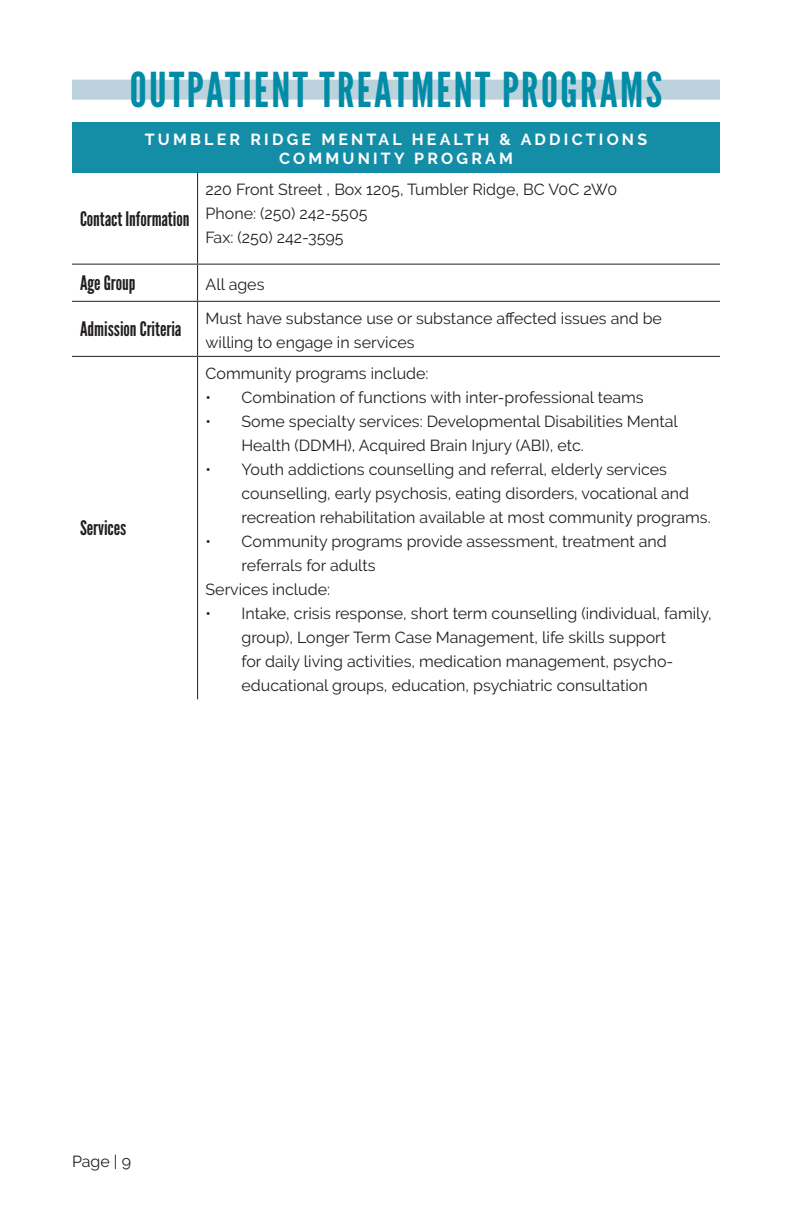
<style>
.page{position:relative;width:792px;height:1224px;background:#fff}
.page>*{position:absolute;margin:0;border:0;box-sizing:border-box;transform-origin:0 0}
.Title_Heading{font:48px "League Gothic";letter-spacing:.05em;color:#008ca7}
.Body_Text{font:20px "League Gothic";color:#231f20}
.Body_Text-2{font:16px/24px "Raleway";color:#231f20}
.Subheaading{font:700 16px/19.2px "Raleway";letter-spacing:.2em;color:#fff;text-align:center}
.Bullet_Points{font:16px "Raleway";color:#231f20}
</style>
<div class="page">
<div style="left:72px;top:80px;width:648px;height:20px;background:#bcd2dd"></div>
<div style="left:72px;top:122px;width:648px;height:50px;background:#148da7"></div>
<hr style="left:197px;top:172px;width:1px;height:92px;background:#231f20">
<hr style="left:72px;top:264px;width:126px;height:1px;background:#231f20">
<hr style="left:198px;top:264px;width:522px;height:1px;background:#231f20">
<hr style="left:197px;top:265px;width:1px;height:36px;background:#231f20">
<hr style="left:72px;top:301px;width:126px;height:1px;background:#231f20">
<hr style="left:198px;top:301px;width:522px;height:1px;background:#231f20">
<hr style="left:197px;top:302px;width:1px;height:54px;background:#231f20">
<hr style="left:72px;top:356px;width:126px;height:1px;background:#231f20">
<hr style="left:198px;top:356px;width:522px;height:1px;background:#231f20">
<hr style="left:197px;top:357px;width:1px;height:342px;background:#231f20">
<p class="Title_Heading" style="left:130px;top:62px;width:534px">OUTPATIENT TREATMENT PROGRAMS</p>
<p class="Subheaading" style="left:145px;top:130px;width:504px">TUMBLER RIDGE MENTAL HEALTH &amp; ADDICTIONS<br>COMMUNITY PROGRAM</p>
<p class="Body_Text" style="left:80px;top:207px;width:111px">Contact Information</p>
<p class="Body_Text-2" style="left:206px;top:178px;width:413px">220 Front Street , Box 1205, Tumbler Ridge, BC V0C 2W0</p>
<p class="Body_Text-2" style="left:206px;top:202px;width:163px">Phone: (250) 242-5505</p>
<p class="Body_Text-2" style="left:206px;top:226px;width:139px">Fax: (250) 242-3595</p>
<p class="Body_Text" style="left:80px;top:271px;width:57px">Age Group</p>
<p class="Bullet_Points" style="left:206px;top:275px;width:60px">All ages</p>
<p class="Body_Text" style="left:80px;top:317px;width:103px">Admission Criteria</p>
<p class="Body_Text-2" style="left:206px;top:307px;width:458px">Must have substance use or substance affected issues and be willing to engage in services</p>
<p class="Body_Text" style="left:80px;top:516px;width:48px">Services</p>
<p class="Body_Text-2" style="left:206px;top:362px;width:224px">Community programs include:</p>
<p class="Body_Text-2" style="left:206px;top:386px;width:440px">• Combination of functions with inter-professional teams</p>
<p class="Body_Text-2" style="left:242px;top:410px;width:438px;text-indent:-36px">• Some specialty services: Developmental Disabilities Mental<br>Health (DDMH), Acquired Brain Injury (ABI), etc.</p>
<p class="Body_Text-2" style="left:242px;top:458px;width:471px;text-indent:-36px">• Youth addictions counselling and referral, elderly services counselling, early psychosis, eating disorders, vocational and recreation rehabilitation available at most community programs.</p>
<p class="Body_Text-2" style="left:242px;top:530px;width:427px;text-indent:-36px">• Community programs provide assessment, treatment and referrals for adults</p>
<p class="Body_Text-2" style="left:206px;top:578px;width:126px">Services include:</p>
<p class="Body_Text-2" style="left:242px;top:602px;width:472px;text-indent:-36px">• Intake, crisis response, short term counselling (individual, family, group), Longer Term Case Management, life skills support<br>for daily living activities, medication management, psycho&shy;educational groups, education, psychiatric consultation</p>
<p class="Body_Text-2" style="left:72px;top:1149px;width:61px">Page | 9</p>
</div>
